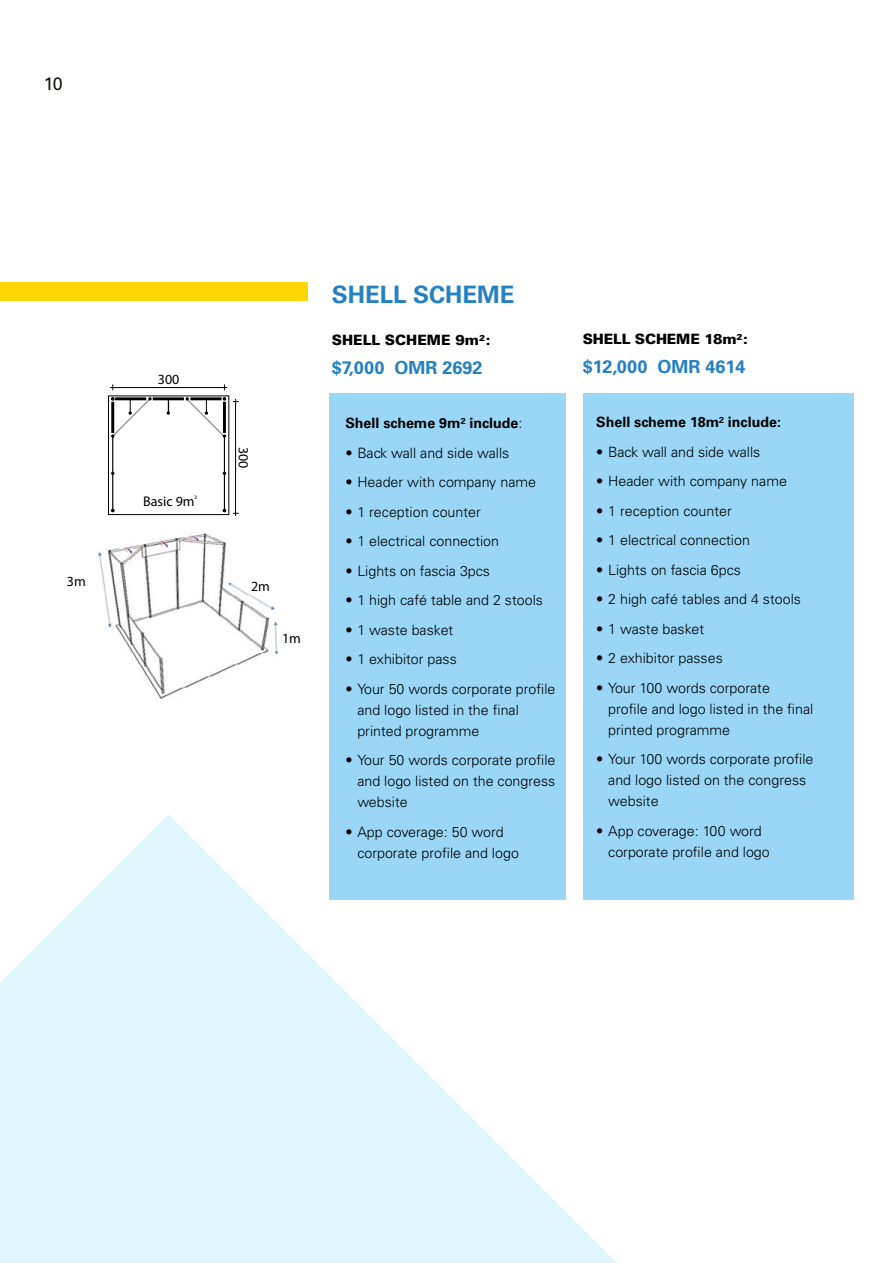
<style>
.page{position:relative;width:893px;height:1263px;background:#fff}
.page>*{position:absolute;margin:0;border:0;box-sizing:border-box;transform-origin:0 0}
.t1{font:700 24px "Univers";color:#2581c4}
.t2{font:700 18px "Univers";color:#2581c4}
.t3{font:18px "Univers";color:#12110c}
.t4{font:300 14.25px/21px "Univers";color:#000}
.t5{font:700 14.25px "Univers";color:#000}
.t6{font:900 14.25px "Univers";letter-spacing:-.01em;color:#000}
.t7{font:14.1px "Myriad Pro";color:#000}
.s1{font-weight:300}
</style>
<div class="page">
<div style="left:329px;top:393px;width:236px;height:506px;background:#9ad7f7"></div>
<div style="left:583px;top:393px;width:270px;height:506px;background:#9ad7f7"></div>
<div style="left:108px;top:395px;width:121px;height:120px;border:1px solid #000"></div>
<hr style="left:112px;top:436px;width:1px;height:74px;background:#000">
<hr style="left:224px;top:436px;width:1px;height:74px;background:#000">
<hr style="left:153px;top:397px;width:31px;height:3px;background:#000">
<hr style="left:110px;top:387px;width:117px;height:1px;background:#000">
<hr style="left:235px;top:399px;width:1px;height:117px;background:#000">
<svg style="left:111px;top:397px;width:41px;height:41px"></svg>
<svg style="left:167px;top:411px;width:3px;height:4px"></svg>
<svg style="left:185px;top:397px;width:41px;height:41px"></svg>
<img style="left:97px;top:533px;width:182px;height:166px">
<div style="left:0;top:283px;width:308px;height:18px;background:#ffd600"></div>
<svg style="left:0;top:814px;width:854px;height:449px"></svg>
<p class="t3" style="left:44px;top:73px;width:21px">10</p>
<p class="t7" style="left:158px;top:371px;width:23px">300</p>
<p class="t7" style="left:143px;top:492px;width:55px">Basic 9m<sup>2</sup></p>
<p class="t7" style="left:252px;top:447px;width:23px;rotate:90deg">300</p>
<p class="t7" style="left:67px;top:573px;width:20px">3m</p>
<p class="t7" style="left:251px;top:577px;width:20px">2m</p>
<p class="t7" style="left:282px;top:629px;width:20px">1m</p>
<h1 class="t1" style="left:332px;top:280px;width:184px">SHELL SCHEME</h1>
<p class="t6" style="left:332px;top:331px;width:160px">SHELL SCHEME 9m²:</p>
<p class="t2" style="left:332px;top:358px;width:152px">$7,000 OMR 2692</p>
<p class="t5" style="left:345px;top:415px;width:179px">Shell scheme 9m² include<span class="s1">:</span></p>
<p class="t4" style="left:345px;top:442px;width:166px">• Back wall and side walls</p>
<p class="t4" style="left:345px;top:472px;width:192px">• Header with company name</p>
<p class="t4" style="left:345px;top:501px;width:137px">• 1 reception counter</p>
<p class="t4" style="left:345px;top:531px;width:155px">• 1 electrical connection</p>
<p class="t4" style="left:345px;top:560px;width:146px">• Lights on fascia 3pcs</p>
<p class="t4" style="left:345px;top:590px;width:199px">• 1 high café table and 2 stools</p>
<p class="t4" style="left:345px;top:619px;width:110px">• 1 waste basket</p>
<p class="t4" style="left:345px;top:649px;width:113px">• 1 exhibitor pass</p>
<p class="t4" style="left:357px;top:678px;width:200px;text-indent:-12px">• Your 50 words corporate profile and logo listed in the final printed programme</p>
<p class="t4" style="left:357px;top:750px;width:200px;text-align:justify;text-indent:-12px">• Your 50 words corporate profile and logo listed on the congress website</p>
<p class="t4" style="left:357px;top:821px;width:163px;text-indent:-12px">• App coverage: 50 word corporate profile and logo</p>
<p class="t6" style="left:583px;top:330px;width:167px">SHELL SCHEME 18m²:</p>
<p class="t2" style="left:583px;top:356px;width:164px">$12,000 OMR 4614</p>
<p class="t5" style="left:596px;top:414px;width:186px">Shell scheme 18m² include:</p>
<p class="t4" style="left:596px;top:441px;width:166px">• Back wall and side walls</p>
<p class="t4" style="left:596px;top:471px;width:192px">• Header with company name</p>
<p class="t4" style="left:596px;top:500px;width:137px">• 1 reception counter</p>
<p class="t4" style="left:596px;top:530px;width:155px">• 1 electrical connection</p>
<p class="t4" style="left:596px;top:559px;width:146px">• Lights on fascia 6pcs</p>
<p class="t4" style="left:596px;top:589px;width:206px">• 2 high café tables and 4 stools</p>
<p class="t4" style="left:596px;top:618px;width:110px">• 1 waste basket</p>
<p class="t4" style="left:596px;top:648px;width:128px">• 2 exhibitor passes</p>
<p class="t4" style="left:608px;top:677px;width:207px;text-indent:-12px">• Your 100 words corporate<br>profile and logo listed in the final printed programme</p>
<p class="t4" style="left:608px;top:749px;width:207px;text-indent:-12px">• Your 100 words corporate profile and logo listed on the congress website</p>
<p class="t4" style="left:608px;top:820px;width:163px;text-indent:-12px">• App coverage: 100 word corporate profile and logo</p>
</div>
